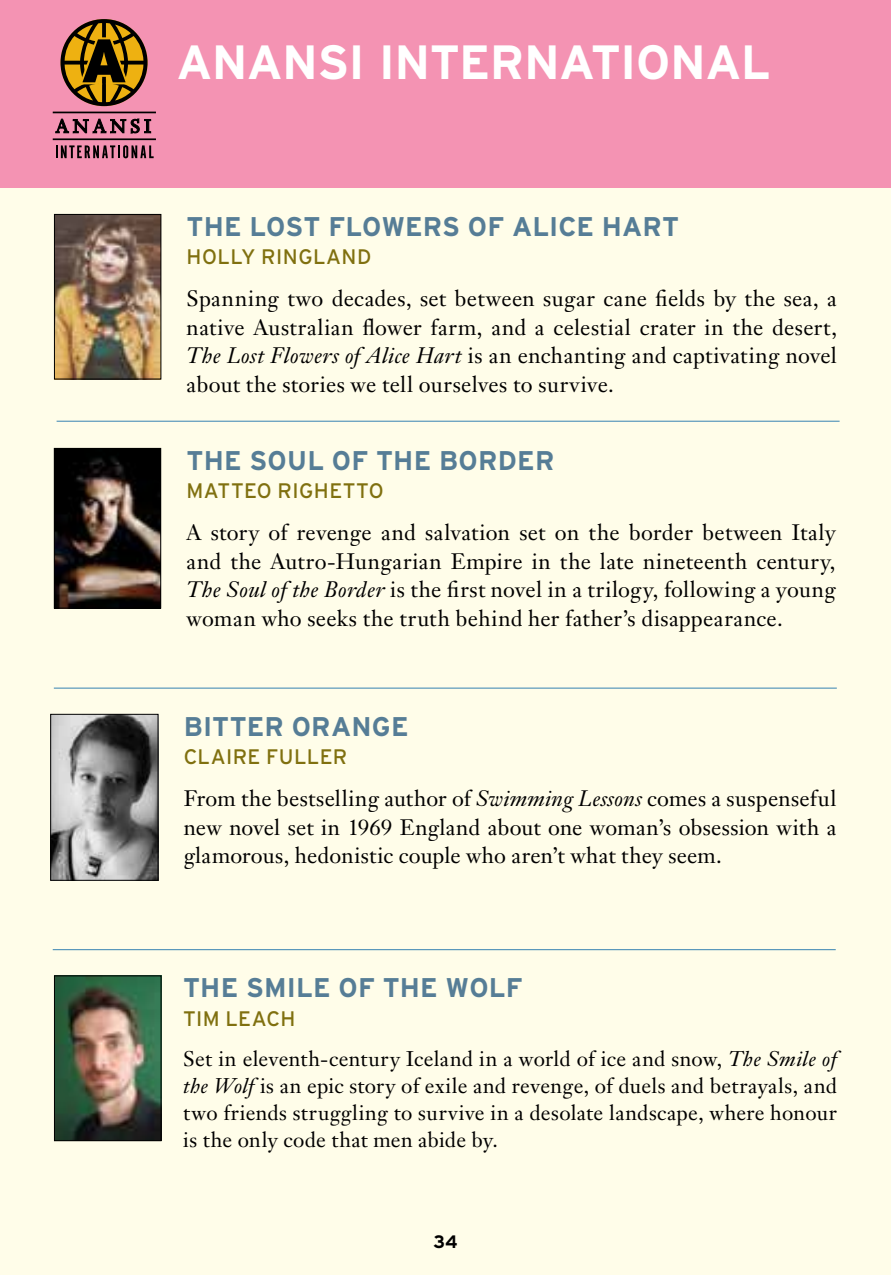
<style>
.page{position:relative;width:891px;height:1275px;background:#fff}
.page>*{position:absolute;margin:0;border:0;box-sizing:border-box;transform-origin:0 0}
.t1{font:700 48px "Interstate";letter-spacing:-.015em;color:#fff}
.t2{font:700 27px "Interstate";letter-spacing:.005em;color:#567d96}
.t3{font:21.9px/28.5px "Janson Text";letter-spacing:.01em;color:#000;text-align:justify}
.t4{font:21px/27px "Janson Text";letter-spacing:.015em;color:#000;text-align:justify}
.t5{font:21px "Interstate";letter-spacing:.02em;color:#80700f}
.t6{font:700 18px "Interstate";color:#000}
.s1{font-style:italic}
</style>
<div class="page">
<div style="left:0;top:0;width:891px;height:1274px;background:#fffde9"></div>
<div style="left:0;top:0;width:891px;height:187px;background:#f493b3"></div>
<hr style="left:53px;top:112px;width:103px;height:1px;background:#000">
<hr style="left:53px;top:138px;width:103px;height:2px;background:#000">
<svg style="left:55px;top:118px;width:96px;height:16px"></svg>
<svg style="left:56px;top:145px;width:98px;height:13px"></svg>
<svg style="left:61px;top:19px;width:87px;height:87px"></svg>
<img style="left:56px;top:450px;width:103px;height:156px">
<div style="left:54px;top:448px;width:107px;height:160px;border:1px solid #000"></div>
<img style="left:52px;top:716px;width:104px;height:162px">
<div style="left:50px;top:714px;width:108px;height:166px;border:1px solid #000"></div>
<img style="left:56px;top:977px;width:104px;height:162px">
<div style="left:54px;top:975px;width:108px;height:166px;border:1px solid #000"></div>
<hr style="left:57px;top:420px;width:783px;height:2px;background:#3682b2">
<hr style="left:54px;top:687px;width:783px;height:1px;background:#3682b2">
<hr style="left:53px;top:949px;width:783px;height:1px;background:#3682b2">
<img style="left:56px;top:216px;width:103px;height:161px">
<div style="left:54px;top:214px;width:107px;height:165px;border:1px solid #000"></div>
<h1 class="t1" style="left:176px;top:35px;width:596px">ANANSI INTERNATIONAL</h1>
<p class="t2" style="left:187px;top:211px;width:494px">THE LOST FLOWERS OF ALICE HART</p>
<p class="t5" style="left:187px;top:245px;width:186px">HOLLY RINGLAND</p>
<p class="t3" style="left:187px;top:284px;width:652px">Spanning two decades, set between sugar cane fields by the sea, a native Australian flower farm, and a celestial crater in the desert, <span class="s1">The Lost Flowers of Alice Hart</span> is an enchanting and captivating novel about the stories we tell ourselves to survive.</p>
<p class="t2" style="left:187px;top:445px;width:369px">THE SOUL OF THE BORDER</p>
<p class="t5" style="left:187px;top:479px;width:199px">MATTEO RIGHETTO</p>
<p class="t3" style="left:187px;top:518px;width:651px">A story of revenge and salvation set on the border between Italy and the Autro-Hungarian Empire in the late nineteenth century, <span class="s1">The Soul of the Border</span> is the first novel in a trilogy, following a young woman who seeks the truth behind her father’s disappearance.</p>
<p class="t2" style="left:184px;top:711px;width:226px">BITTER ORANGE</p>
<p class="t5" style="left:184px;top:745px;width:165px">CLAIRE FULLER</p>
<p class="t3" style="left:184px;top:784px;width:654px">From the bestselling author of <span class="s1">Swimming Lessons</span> comes a suspenseful new novel set in 1969 England about one woman’s obsession with a glamorous, hedonistic couple who aren’t what they seem.</p>
<p class="t2" style="left:183px;top:972px;width:341px">THE SMILE OF THE WOLF</p>
<p class="t5" style="left:183px;top:1006px;width:114px">TIM LEACH</p>
<p class="t4" style="left:183px;top:1045px;width:655px">Set in eleventh-century Iceland in a world of ice and snow, <span class="s1">The Smile of the Wolf</span> is an epic story of exile and revenge, of duels and betrayals, and two friends struggling to survive in a desolate landscape, where honour is the only code that men abide by.</p>
<p class="t6" style="left:433px;top:1231px;width:26px">34</p>
</div>
